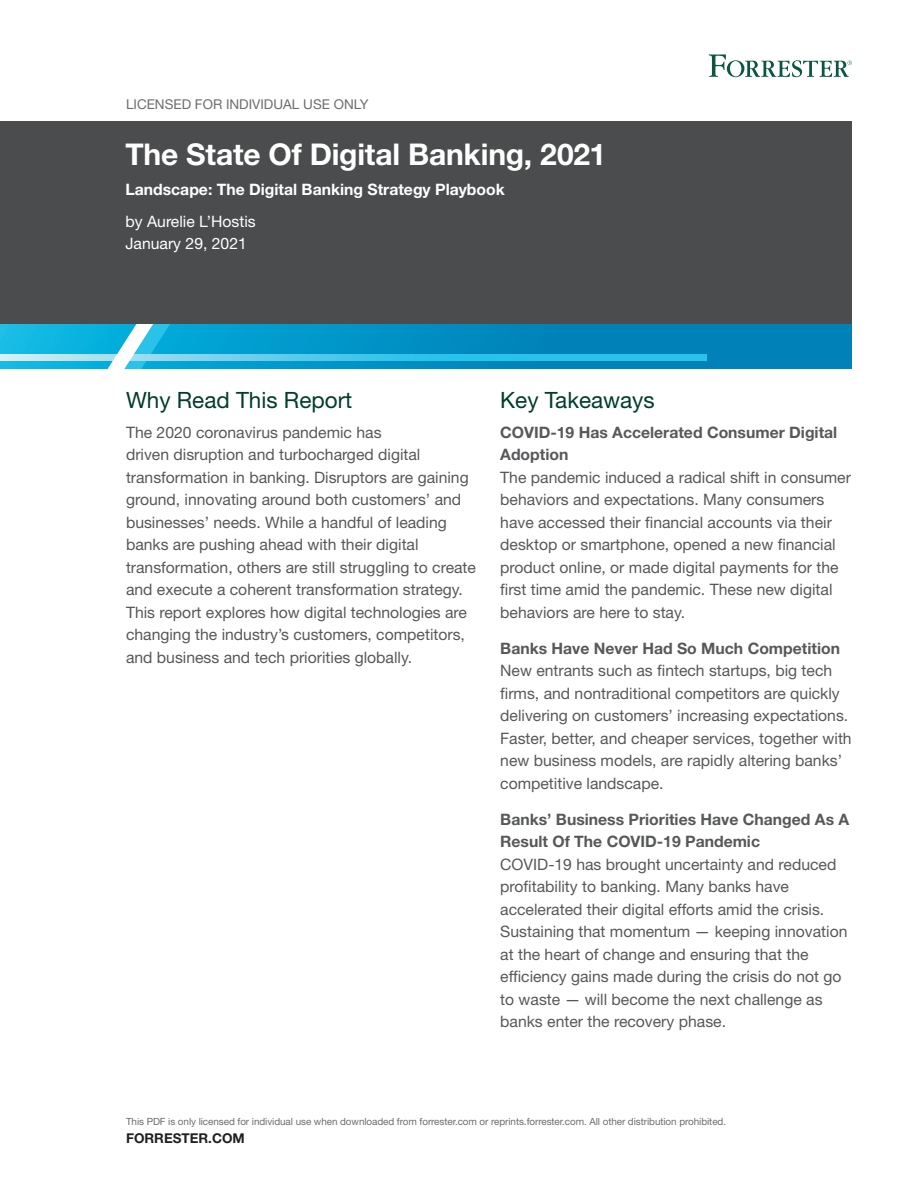
<style>
.page{position:relative;width:918px;height:1188px;background:#fff}
.page>*{position:absolute;margin:0;border:0;box-sizing:border-box;transform-origin:0 0}
.Cover_-_Title{font:700 30px "Helvetica Neue LT Std";letter-spacing:-.005em;color:#fff}
.WhyReadTitle{font:22.5px "Helvetica Neue LT Std";color:#003d2d}
.KeyTakeawaysHeader{font:22.5px "Helvetica Neue LT Std";color:#003d2d}
.KeyTakeawaysText{font:15.75px/22.5px "Helvetica Neue LT Std";color:#57585a}
.WhyReadBody{font:15.75px/22.5px "Helvetica Neue LT Std";color:#57585a}
.KeyTakeawaysTitle{font:700 15.75px/22.5px "Helvetica Neue LT Std";color:#57585a}
.Cover_-_Subtitle{font:700 15.75px "Helvetica Neue LT Std";color:#fff}
.Cover_-_Author{font:15.75px "Helvetica Neue LT Std";color:#fff}
.Cover_-_Date{font:15.75px "Helvetica Neue LT Std";color:#fff}
.t1{font:13.5px "Helvetica Neue LT Std";color:#6c6d70}
.t2{font:700 13.5px "Helvetica Neue LT Std";color:#231f20}
.t3{font:9.9px "Helvetica Neue LT Std";letter-spacing:-.005em;color:#6c6d70}
</style>
<div class="page">
<div style="left:0;top:122px;width:852px;height:202px;background:#4b4c4d"></div>
<svg style="left:0;top:324px;width:852px;height:45px;background:#0392c5"></svg>
<svg style="left:0;top:355px;width:706px;height:6px;background:#56cbeb"></svg>
<svg style="left:108px;top:324px;width:62px;height:45px"></svg>
<svg style="left:709px;top:54px;width:143px;height:23px"></svg>
<p class="t1" style="left:126px;top:96px;width:244px">LICENSED FOR INDIVIDUAL USE ONLY</p>
<p class="Cover_-_Title" style="left:125px;top:136px;width:482px">The State Of Digital Banking, 2021</p>
<p class="Cover_-_Subtitle" style="left:125px;top:180px;width:381px">Landscape: The Digital Banking Strategy Playbook</p>
<p class="Cover_-_Author" style="left:125px;top:212px;width:132px">by Aurelie L’Hostis</p>
<p class="Cover_-_Date" style="left:125px;top:234px;width:123px">January 29, 2021</p>
<h1 class="WhyReadTitle" style="left:126px;top:386px;width:228px">Why Read This Report</h1>
<p class="WhyReadBody" style="left:126px;top:421px;width:352px">The 2020 coronavirus pandemic has<br>driven disruption and turbocharged digital transformation in banking. Disruptors are gaining ground, innovating around both customers’ and businesses’ needs. While a handful of leading banks are pushing ahead with their digital transformation, others are still struggling to create and execute a coherent transformation strategy.<br>This report explores how digital technologies are changing the industry’s customers, competitors, and business and tech priorities globally.</p>
<h1 class="KeyTakeawaysHeader" style="left:500px;top:386px;width:156px">Key Takeaways</h1>
<h2 class="KeyTakeawaysTitle" style="left:500px;top:420px;width:339px">COVID-19 Has Accelerated Consumer Digital<br>Adoption</h2>
<p class="KeyTakeawaysText" style="left:500px;top:466px;width:352px">The pandemic induced a radical shift in consumer behaviors and expectations. Many consumers have accessed their financial accounts via their desktop or smartphone, opened a new financial product online, or made digital payments for the first time amid the pandemic. These new digital behaviors are here to stay.</p>
<h2 class="KeyTakeawaysTitle" style="left:500px;top:636px;width:341px">Banks Have Never Had So Much Competition</h2>
<p class="KeyTakeawaysText" style="left:500px;top:659px;width:353px">New entrants such as fintech startups, big tech firms, and nontraditional competitors are quickly delivering on customers’ increasing expectations.<br>Faster, better, and cheaper services, together with new business models, are rapidly altering banks’ competitive landscape.</p>
<h2 class="KeyTakeawaysTitle" style="left:500px;top:807px;width:351px">Banks’ Business Priorities Have Changed As A<br>Result Of The COVID-19 Pandemic</h2>
<p class="KeyTakeawaysText" style="left:500px;top:853px;width:349px">COVID-19 has brought uncertainty and reduced profitability to banking. Many banks have accelerated their digital efforts amid the crisis.<br>Sustaining that momentum — keeping innovation at the heart of change and ensuring that the efficiency gains made during the crisis do not go to waste — will become the next challenge as banks enter the recovery phase.</p>
<p class="t3" style="left:126px;top:1115px;width:602px">This PDF is only licensed for individual use when downloaded from forrester.com or reprints.forrester.com. All other distribution prohibited.</p>
<p class="t2" style="left:126px;top:1130px;width:120px">FORRESTER.COM</p>
</div>
